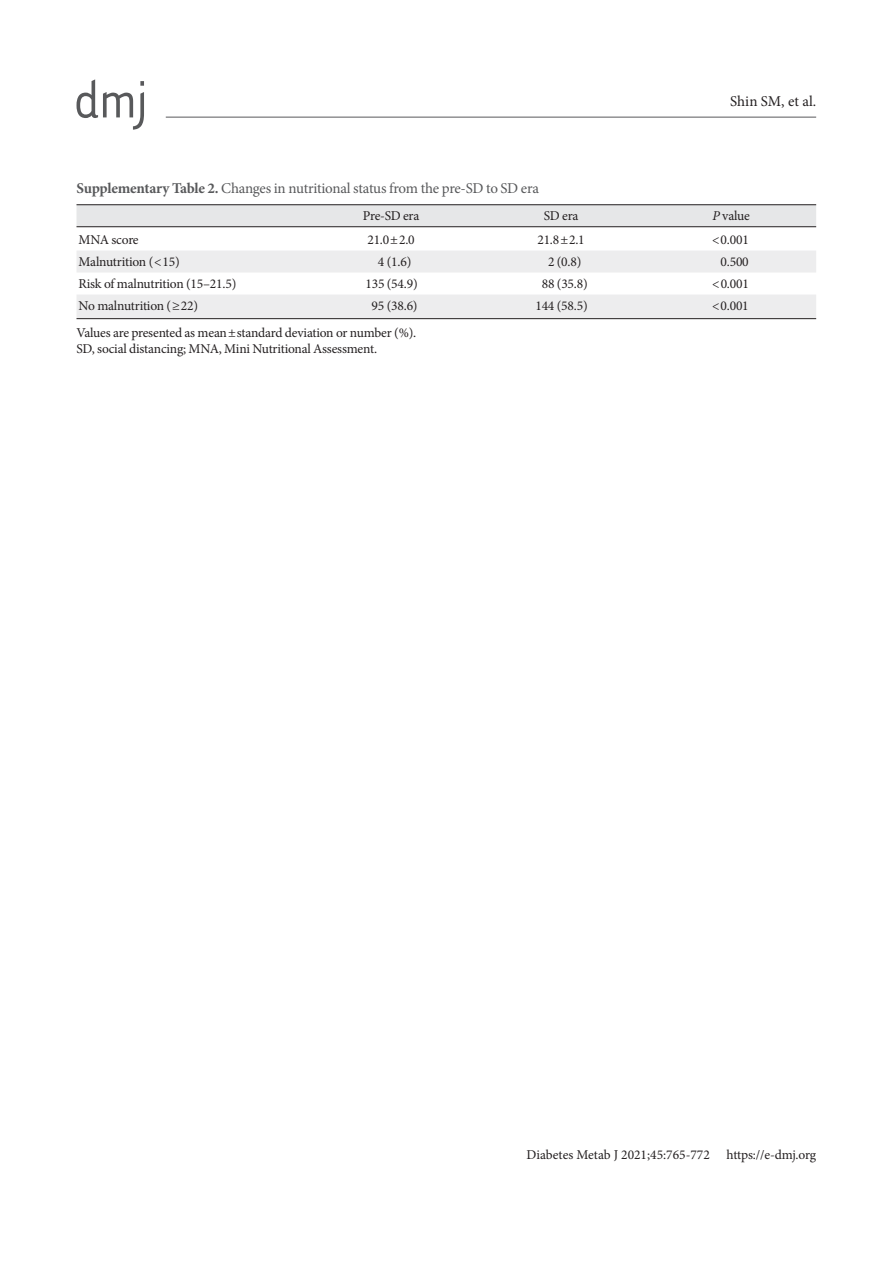
<style>
.page{position:relative;width:893px;height:1263px;background:#fff}
.page>*{position:absolute;margin:0;border:0;box-sizing:border-box;transform-origin:0 0}
.t1{font:15px "Minion Pro";letter-spacing:-.015em;color:#58595b}
.t2{font:15px "Minion Pro";color:#231f20}
.t3{font:13.5px/16.2px "Minion Pro";letter-spacing:-.015em;color:#231f20}
.s1{font-weight:700}
.s2{font-style:italic}
</style>
<div class="page">
<hr style="left:166px;top:117px;width:650px;height:1px;background:#58595b">
<svg style="left:77px;top:79px;width:67px;height:51px"></svg>
<div style="left:77px;top:205px;width:739px;height:21px;background:#e6e7e8"></div>
<svg style="left:77px;top:251px;width:739px;height:67px;fill:#ededee"></svg>
<hr style="left:77px;top:204px;width:739px;height:1px;background:#231f20">
<hr style="left:77px;top:318px;width:739px;height:1px;background:#231f20">
<hr style="left:77px;top:226px;width:739px;height:1px;background:#231f20">
<p class="t2" style="left:730px;top:95px;width:87px">Shin SM, et al.</p>
<p class="t1" style="left:77px;top:182px;width:464px"><span class="s1">Supplementary Table 2.</span> Changes in nutritional status from the pre-SD to SD era</p>
<p class="t3" style="left:363px;top:209px;width:58px">Pre-SD era</p>
<p class="t3" style="left:544px;top:209px;width:36px">SD era</p>
<p class="t3" style="left:712px;top:209px;width:39px"><span class="s2">P</span> value</p>
<p class="t3" style="left:79px;top:233px;width:62px">MNA score</p>
<p class="t3" style="left:367px;top:233px;width:49px">21.0±2.0</p>
<p class="t3" style="left:537px;top:233px;width:49px">21.8±2.1</p>
<p class="t3" style="left:712px;top:233px;width:38px">&lt;0.001</p>
<p class="t3" style="left:79px;top:255px;width:103px">Malnutrition (&lt;15)</p>
<p class="t3" style="left:378px;top:255px;width:35px">4 (1.6)</p>
<p class="t3" style="left:548px;top:255px;width:35px">2 (0.8)</p>
<p class="t3" style="left:720px;top:255px;width:30px">0.500</p>
<p class="t3" style="left:79px;top:277px;width:159px">Risk of malnutrition (15–21.5)</p>
<p class="t3" style="left:365px;top:277px;width:54px">135 (54.9)</p>
<p class="t3" style="left:542px;top:277px;width:47px">88 (35.8)</p>
<p class="t3" style="left:712px;top:277px;width:38px">&lt;0.001</p>
<p class="t3" style="left:79px;top:299px;width:121px">No malnutrition (≥22)</p>
<p class="t3" style="left:372px;top:299px;width:47px">95 (38.6)</p>
<p class="t3" style="left:535px;top:299px;width:54px">144 (58.5)</p>
<p class="t3" style="left:712px;top:299px;width:38px">&lt;0.001</p>
<p class="t3" style="left:77px;top:325px;width:341px">Values are presented as mean±standard deviation or number (%).<br>SD, social distancing; MNA, Mini Nutritional Assessment.</p>
<p class="t3" style="left:526px;top:1148px;width:291px">Diabetes Metab J 2021;45:765-772 https://e-dmj.org</p>
</div>
